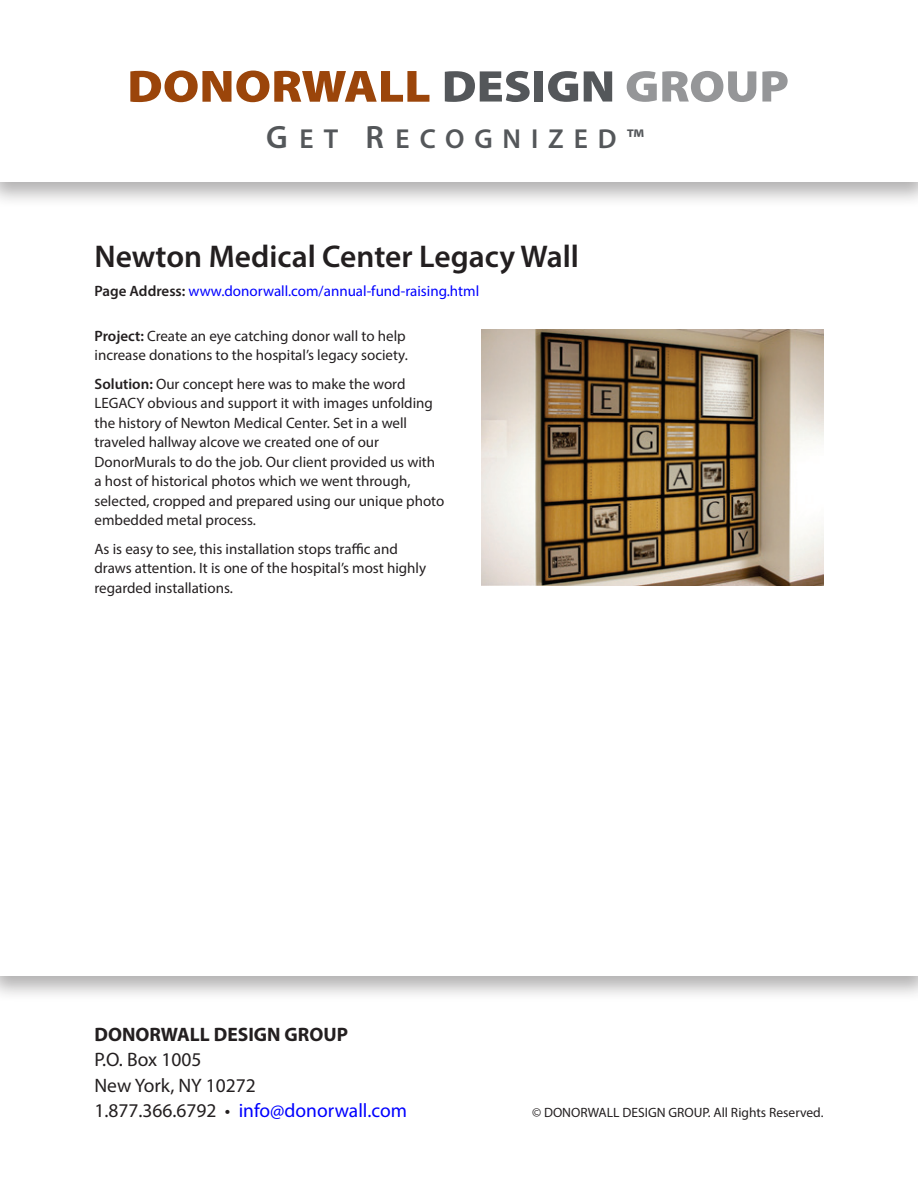
<style>
.page{position:relative;width:918px;height:1188px;background:#fff}
.page>*{position:absolute;margin:0;border:0;box-sizing:border-box;transform-origin:0 0}
.Headline{font:600 31.5px "Myriad Pro";color:#231f20}
.t1{font:600 27.45px "Myriad Pro";letter-spacing:.36em;color:#54575a}
.t2{font:19.5px "Myriad Pro";color:#00f}
.t3{font:19.5px "Myriad Pro";color:#231f20}
.t4{font:700 19.5px "Myriad Pro";color:#231f20}
.Body_Text{font:15px/19.5px "Myriad Pro";color:#231f20}
.Body_Text-2{font:15px "Myriad Pro";color:#00f}
.t5{font:13.5px "Myriad Pro";color:#231f20}
.s1{font-size:32.4px}
.s2{font-weight:600;color:#231f20}
.s3{font-weight:600}
.s4{color:#231f20}
</style>
<div class="page">
<div style="left:0;top:98px;width:918px;height:110px;background:#231f20;opacity:.35"></div>
<div style="left:0;top:110px;width:918px;height:71px;background:#fff"></div>
<div style="left:0;top:892px;width:918px;height:111px;background:#231f20;opacity:.35"></div>
<div style="left:0;top:904px;width:918px;height:72px;background:#fff"></div>
<div style="left:0;top:83px;width:918px;height:47px;background:#fff"></div>
<div style="left:0;top:878px;width:918px;height:47px;background:#fff"></div>
<img style="left:481px;top:329px;width:342px;height:257px">
<svg style="left:130px;top:71px;width:299px;height:31px"></svg>
<svg style="left:445px;top:71px;width:85px;height:31px"></svg>
<div style="left:534px;top:71px;width:9px;height:31px;background:#54575a"></div>
<svg style="left:548px;top:71px;width:30px;height:31px"></svg>
<svg style="left:584px;top:71px;width:28px;height:31px"></svg>
<svg style="left:627px;top:71px;width:129px;height:31px"></svg>
<svg style="left:762px;top:71px;width:26px;height:31px"></svg>
<p class="t1" style="left:266px;top:121px;width:379px"><span class="s1">G</span>ET <span class="s1">R</span>ECOGNIZED™</p>
<p class="Headline" style="left:94px;top:236px;width:486px">Newton Medical Center Legacy Wall</p>
<p class="Body_Text-2" style="left:94px;top:282px;width:386px"><span class="s2">Page Address:</span> www.donorwall.com/annual-fund-raising.html</p>
<p class="Body_Text" style="left:94px;top:326px;width:315px"><span class="s3">Project:</span> Create an eye catching donor wall to help increase donations to the hospital’s legacy society.</p>
<p class="Body_Text" style="left:94px;top:374px;width:351px"><span class="s3">Solution:</span> Our concept here was to make the word LEGACY obvious and support it with images unfolding the history of Newton Medical Center. Set in a well traveled hallway alcove we created one of our DonorMurals to do the job. Our client provided us with a host of historical photos which we went through, selected, cropped and prepared using our unique photo embedded metal process.</p>
<p class="Body_Text" style="left:94px;top:539px;width:333px">As is easy to see, this installation stops traffic and draws attention. It is one of the hospital’s most highly regarded installations.</p>
<p class="t4" style="left:94px;top:1021px;width:255px">DONORWALL DESIGN GROUP</p>
<p class="t3" style="left:94px;top:1048px;width:108px">P.O. Box 1005</p>
<p class="t3" style="left:94px;top:1073px;width:163px">New York, NY 10272</p>
<p class="t2" style="left:94px;top:1099px;width:314px"><span class="s4">1.877.366.6792 •</span> info@donorwall.com</p>
<p class="t5" style="left:532px;top:1104px;width:293px">© DONORWALL DESIGN GROUP. All Rights Reserved.</p>
</div>
